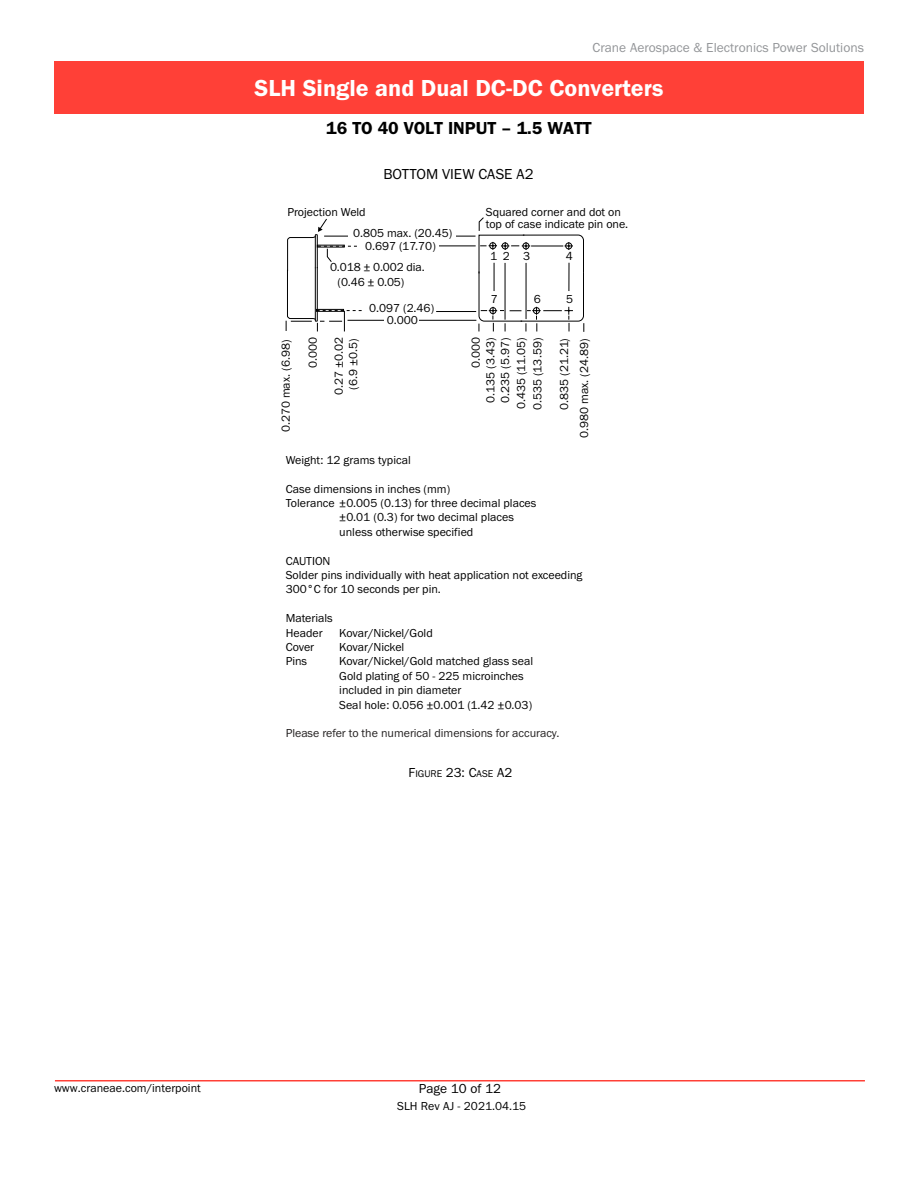
<style>
.page{position:relative;width:918px;height:1188px;background:#fff}
.page>*{position:absolute;margin:0;border:0;box-sizing:border-box;transform-origin:0 0}
.t1{font:24px "Franklin Gothic URW Dem";color:#fff}
.t2{font:18px "Franklin Gothic URW Dem";color:#000}
.t3{font:15px "Franklin Gothic URW Boo";color:#000}
.t4{font:13.5px "Franklin Gothic URW Boo";color:#939598}
.t5{font:13.5px "Franklin Gothic URW Boo";color:#000}
.t6{font:12px/14.4px "Franklin Gothic URW Boo";color:#000}
.t7{font:12px "Franklin Gothic URW Boo";color:#232020}
.t8{font:10.2px "Franklin Gothic URW Boo";color:#000}
.s1{font-size:13.5px}
</style>
<div class="page">
<svg style="left:478px;top:217px;width:107px;height:115px"></svg>
<hr style="left:348px;top:320px;width:128px;height:1px;background:#000">
<hr style="left:324px;top:236px;width:152px;height:1px;background:#000">
<div style="left:384px;top:315px;width:35px;height:11px;background:#fff"></div>
<div style="left:348px;top:225px;width:107px;height:16px;background:#fff"></div>
<hr style="left:386px;top:246px;width:90px;height:1px;background:#000">
<hr style="left:436px;top:311px;width:40px;height:1px;background:#000">
<div style="left:364px;top:240px;width:75px;height:14px;background:#fff"></div>
<svg style="left:286px;top:218px;width:76px;height:113px"></svg>
<div style="left:54px;top:61px;width:810px;height:53px;background:#ff4037"></div>
<hr style="left:55px;top:1080px;width:810px;height:2px;background:#ff4037">
<p class="t4" style="left:593px;top:39px;width:273px">Crane Aerospace &amp; Electronics Power Solutions</p>
<h1 class="t1" style="left:255px;top:73px;width:410px">SLH Single and Dual DC-DC Converters</h1>
<h2 class="t2" style="left:326px;top:116px;width:133px">16 to 40 Volt input</h2>
<h2 class="t2" style="left:501px;top:116px;width:73px">– 1.5 Watt</h2>
<p class="t3" style="left:383px;top:164px;width:152px">BOTTOM VIEW CASE A2</p>
<p class="t6" style="left:287px;top:205px;width:80px">Projection Weld</p>
<p class="t6" style="left:486px;top:205px;width:144px;line-height:12.6px">Squared corner and dot on top of case indicate pin one.</p>
<p class="t6" style="left:338px;top:260px;width:89px;text-indent:-7px">0.018 ± 0.002 dia. (0.46 ± 0.05)</p>
<p class="t6" style="left:353px;top:226px;width:101px">0.805 max. (20.45)</p>
<p class="t6" style="left:365px;top:239px;width:72px">0.697 (17.70)</p>
<p class="t6" style="left:490px;top:249px;width:9px">1</p>
<p class="t6" style="left:566px;top:249px;width:9px">4</p>
<p class="t6" style="left:491px;top:292px;width:9px">7</p>
<p class="t6" style="left:566px;top:292px;width:9px">5</p>
<p class="t6" style="left:503px;top:249px;width:29px">2 3</p>
<p class="t6" style="left:534px;top:292px;width:9px">6</p>
<p class="t6" style="left:497px;top:410px;width:74px;line-height:16.2px;text-align:center;rotate:-90deg">0.235 (5.97)<br>0.435 (11.05)<br>0.535 (13.59)</p>
<p class="t6" style="left:369px;top:300px;width:67px">0.097 (2.46)</p>
<p class="t6" style="left:387px;top:312px;width:33px;rotate:1deg">0.000</p>
<p class="t6" style="left:331px;top:395px;width:60px;text-align:center;rotate:-90deg">0.27 ±0.02 (6.9 ±0.5)</p>
<p class="t6" style="left:278px;top:432px;width:94px;rotate:-90deg">0.270 max. (6.98)</p>
<p class="t6" style="left:306px;top:368px;width:33px;rotate:-90deg">0.000</p>
<p class="t6" style="left:468px;top:403px;width:67px;text-align:right;rotate:-90deg">0.000<br>0.135 (3.43)</p>
<p class="t6" style="left:557px;top:410px;width:73px;rotate:-90deg">0.835 (21.21)</p>
<p class="t6" style="left:577px;top:438px;width:101px;rotate:-90deg">0.980 max. (24.89)</p>
<p class="t6" style="left:286px;top:452px;width:127px">Weight: 12 grams typical</p>
<p class="t6" style="left:286px;top:481px;width:166px">Case dimensions in inches (mm)</p>
<p class="t6" style="left:286px;top:496px;width:252px">Tolerance ±0.005 (0.13) for three decimal places</p>
<p class="t6" style="left:339px;top:510px;width:176px">±0.01 (0.3) for two decimal places</p>
<p class="t6" style="left:339px;top:524px;width:136px">unless otherwise specified</p>
<p class="t6" style="left:286px;top:553px;width:298px">CAUTION<br>Solder pins individually with heat application not exceeding<br>300°C for 10 seconds per pin.</p>
<p class="t6" style="left:286px;top:611px;width:48px">Materials<br>Header</p>
<p class="t6" style="left:339px;top:625px;width:95px">Kovar/Nickel/Gold</p>
<p class="t6" style="left:286px;top:640px;width:30px">Cover</p>
<p class="t6" style="left:339px;top:640px;width:66px">Kovar/Nickel</p>
<p class="t6" style="left:286px;top:654px;width:23px">Pins</p>
<p class="t6" style="left:339px;top:654px;width:195px">Kovar/Nickel/Gold matched glass seal Gold plating of 50 - 225 microinches included in pin diameter<br>Seal hole: 0.056 ±0.001 (1.42 ±0.03)</p>
<p class="t7" style="left:286px;top:726px;width:275px">Please refer to the numerical dimensions for accuracy.</p>
<p class="t8" style="left:409px;top:768px;width:105px"><span class="s1">F</span>IGURE <span class="s1">23: C</span>ASE <span class="s1">A2</span></p>
<p class="t6" style="left:54px;top:1081px;width:148px">www.craneae.com/interpoint</p>
<p class="t5" style="left:419px;top:1080px;width:84px">Page 10 of 12</p>
<p class="t6" style="left:397px;top:1098px;width:131px">SLH Rev AJ - 2021.04.15</p>
</div>
